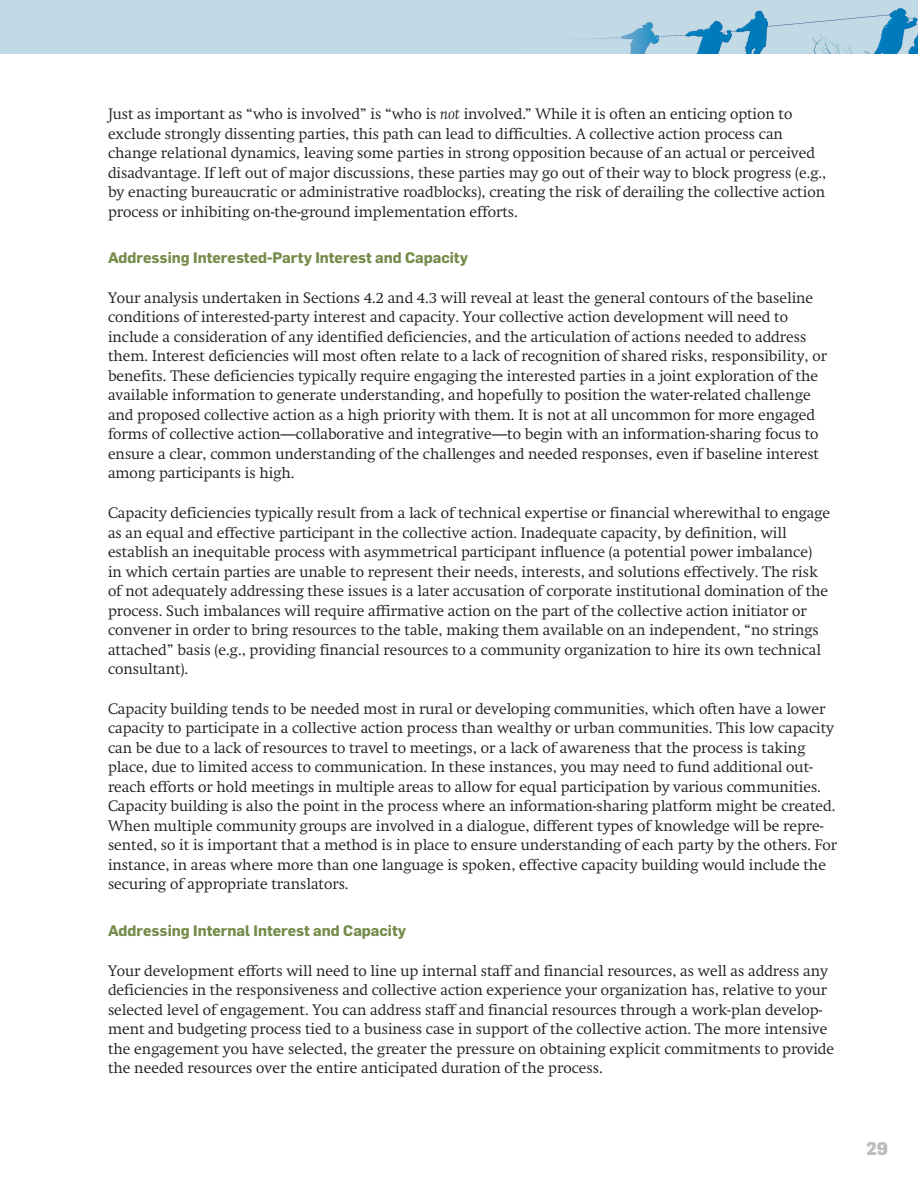
<style>
.page{position:relative;width:918px;height:1188px;background:#fff}
.page>*{position:absolute;margin:0;border:0;box-sizing:border-box;transform-origin:0 0}
.t1{font:800 18px "Flama";color:#bcbdc0}
.t2{font:300 15px/19.5px "Swift";color:#231f20}
.t3{font:700 15px "Flama";color:#758c4b}
.s1{font-style:italic}
</style>
<div class="page">
<div style="left:0;top:0;width:918px;height:54px;background:#c1d9e5"></div>
<img style="left:589px;top:8px;width:329px;height:46px">
<p class="t2" style="left:108px;top:104px;width:720px">Just as important as “who is involved” is “who is <span class="s1">not</span> involved.” While it is often an enticing option to exclude strongly dissenting parties, this path can lead to difficulties. A collective action process can change relational dynamics, leaving some parties in strong opposition because of an actual or perceived disadvantage. If left out of major discussions, these parties may go out of their way to block progress (e.g., by enacting bureaucratic or administrative roadblocks), creating the risk of derailing the collective action process or inhibiting on-the-ground implementation efforts.</p>
<h3 class="t3" style="left:108px;top:247px;width:362px">Addressing Interested-Party Interest and Capacity</h3>
<p class="t2" style="left:108px;top:288px;width:721px">Your analysis undertaken in Sections 4.2 and 4.3 will reveal at least the general contours of the baseline conditions of interested-party interest and capacity. Your collective action development will need to include a consideration of any identified deficiencies, and the articulation of actions needed to address them. Interest deficiencies will most often relate to a lack of recognition of shared risks, responsibility, or benefits. These deficiencies typically require engaging the interested parties in a joint exploration of the available information to generate understanding, and hopefully to position the water-related challenge and proposed collective action as a high priority with them. It is not at all uncommon for more engaged forms of collective action—collaborative and integrative—to begin with an information-sharing focus to ensure a clear, common understanding of the challenges and needed responses, even if baseline interest among participants is high.</p>
<p class="t2" style="left:108px;top:503px;width:724px">Capacity deficiencies typically result from a lack of technical expertise or financial wherewithal to engage as an equal and effective participant in the collective action. Inadequate capacity, by definition, will establish an inequitable process with asymmetrical participant influence (a potential power imbalance)<br>in which certain parties are unable to represent their needs, interests, and solutions effectively. The risk of not adequately addressing these issues is a later accusation of corporate institutional domination of the process. Such imbalances will require affirmative action on the part of the collective action initiator or convener in order to bring resources to the table, making them available on an independent, “no strings attached” basis (e.g., providing financial resources to a community organization to hire its own technical consultant).</p>
<p class="t2" style="left:108px;top:699px;width:731px">Capacity building tends to be needed most in rural or developing communities, which often have a lower capacity to participate in a collective action process than wealthy or urban communities. This low capacity can be due to a lack of resources to travel to meetings, or a lack of awareness that the process is taking place, due to limited access to communication. In these instances, you may need to fund additional out&shy;reach efforts or hold meetings in multiple areas to allow for equal participation by various communities.<br>Capacity building is also the point in the process where an information-sharing platform might be created.<br>When multiple community groups are involved in a dialogue, different types of knowledge will be repre&shy;sented, so it is important that a method is in place to ensure understanding of each party by the others. For instance, in areas where more than one language is spoken, effective capacity building would include the securing of appropriate translators.</p>
<h3 class="t3" style="left:108px;top:920px;width:300px">Addressing Internal Interest and Capacity</h3>
<p class="t2" style="left:108px;top:961px;width:728px">Your development efforts will need to line up internal staff and financial resources, as well as address any deficiencies in the responsiveness and collective action experience your organization has, relative to your selected level of engagement. You can address staff and financial resources through a work-plan develop&shy;ment and budgeting process tied to a business case in support of the collective action. The more intensive the engagement you have selected, the greater the pressure on obtaining explicit commitments to provide the needed resources over the entire anticipated duration of the process.</p>
<p class="t1" style="left:866px;top:1137px;width:23px">29</p>
</div>
